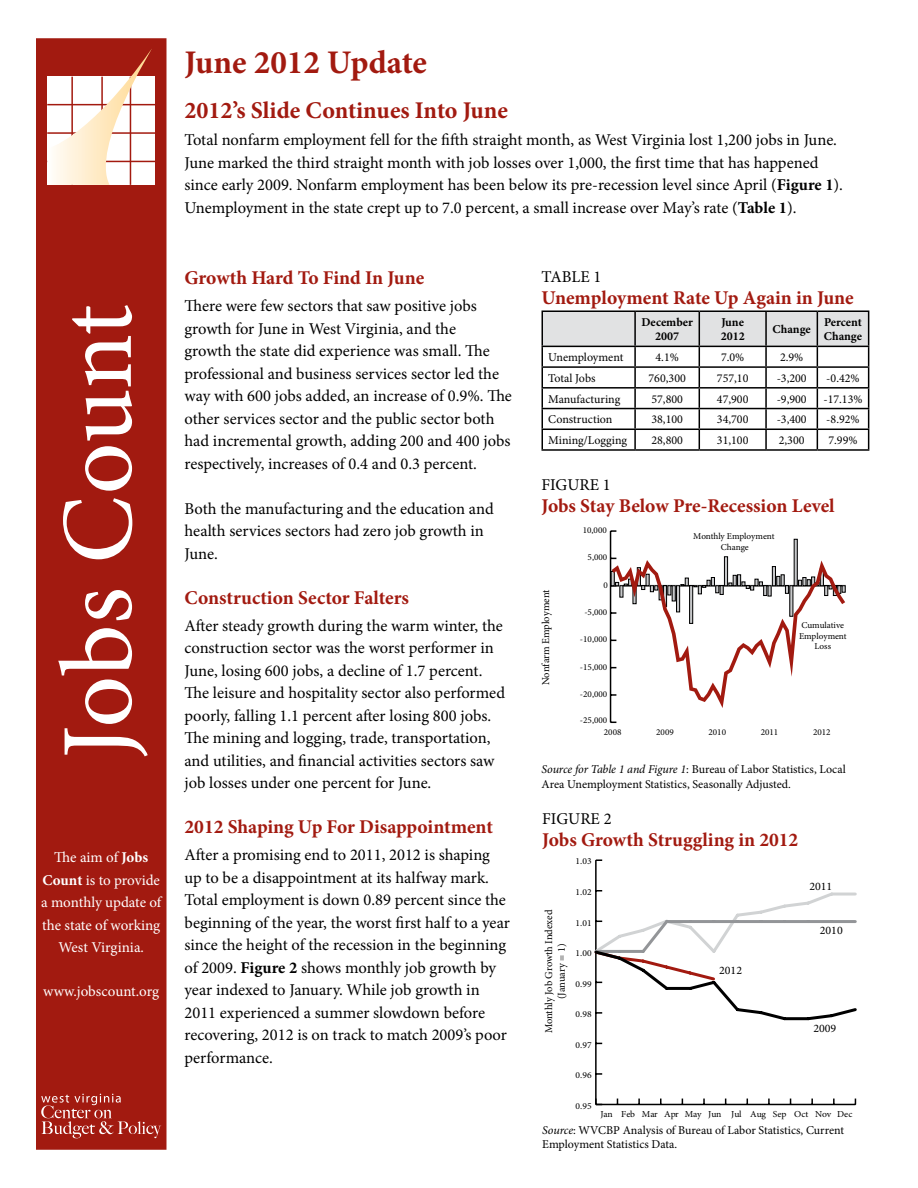
<style>
.page{position:relative;width:918px;height:1188px;background:#fff}
.page>*{position:absolute;margin:0;border:0;box-sizing:border-box;transform-origin:0 0}
.t1{font:102px "Minion Pro";letter-spacing:-.005em;color:#fff}
.t2{font:700 33px "Minion Pro";color:#a21a10}
.t3{font:700 24px "Minion Pro";color:#a21a10}
.t4{font:700 19.5px "Minion Pro";letter-spacing:-.005em;color:#a21a10}
.t5{font:16.5px/22.5px "Minion Pro";color:#000}
.t6{font:15px/22.5px "Minion Pro";letter-spacing:-.005em;color:#fff;text-align:center}
.t7{font:12px/13.5px "Minion Pro";color:#000}
.t8{font:700 12px/14.4px "Minion Pro";color:#000}
.t9{font:11.55px "Minion Pro";color:#000;scale:1.04 1}
.t10{font:10.5px/12.6px "Minion Pro";letter-spacing:-.01em;color:#000;text-align:center}
.t11{font:9.15px "Minion Pro";color:#000;scale:1.04 1}
.t12{font:9px/10.8px "Minion Pro";color:#000;text-align:center}
.s1{font-weight:700}
.s2{font-style:italic}
</style>
<div class="page">
<div style="left:36px;top:38px;width:130px;height:1112px;background:#a21a10"></div>
<svg style="left:41px;top:1094px;width:120px;height:44px"></svg>
<svg style="left:47px;top:49px;width:106px;height:136px"></svg>
<hr style="left:542px;top:310px;width:93px;height:2px;background:#000">
<hr style="left:635px;top:310px;width:64px;height:2px;background:#000">
<hr style="left:699px;top:310px;width:67px;height:2px;background:#000">
<hr style="left:766px;top:310px;width:51px;height:2px;background:#000">
<hr style="left:817px;top:310px;width:52px;height:2px;background:#000">
<svg style="left:542px;top:311px;width:327px;height:138px"></svg>
<hr style="left:542px;top:449px;width:93px;height:2px;background:#000">
<hr style="left:635px;top:449px;width:64px;height:2px;background:#000">
<hr style="left:699px;top:449px;width:67px;height:2px;background:#000">
<hr style="left:766px;top:449px;width:51px;height:2px;background:#000">
<hr style="left:817px;top:449px;width:52px;height:2px;background:#000">
<hr style="left:610px;top:531px;width:1px;height:191px;background:#000">
<div style="left:724px;top:556px;width:4px;height:30px;border:1px solid #000"></div>
<div style="left:794px;top:539px;width:4px;height:47px;border:1px solid #000"></div>
<svg style="left:611px;top:558px;width:235px;height:150px"></svg>
<hr style="left:596px;top:1104px;width:259px;height:1px;background:#000">
<hr style="left:595px;top:860px;width:2px;height:244px;background:#000">
<svg style="left:594px;top:890px;width:263px;height:132px"></svg>
<h1 class="t1" style="left:30px;top:759px;width:456px;rotate:-90deg">Jobs Count</h1>
<p class="t6" style="left:41px;top:846px;width:122px">The aim of <span class="s1">Jobs<br>Count</span> is to provide a monthly update of the state of working<br>West Virginia.</p>
<p class="t6" style="left:43px;top:980px;width:117px">www.jobscount.org</p>
<h2 class="t2" style="left:184px;top:39px;width:244px">June 2012 Update</h2>
<h3 class="t3" style="left:184px;top:94px;width:325px">2012’s Slide Continues Into June</h3>
<p class="t5" style="left:184px;top:129px;width:660px">Total nonfarm employment fell for the fifth straight month, as West Virginia lost 1,200 jobs in June.<br>June marked the third straight month with job losses over 1,000, the first time that has happened since early 2009. Nonfarm employment has been below its pre-recession level since April (<span class="s1">Figure 1</span>).<br>Unemployment in the state crept up to 7.0 percent, a small increase over May’s rate (<span class="s1">Table 1</span>).</p>
<p class="t4" style="left:184px;top:264px;width:241px">Growth Hard To Find In June</p>
<p class="t5" style="left:184px;top:295px;width:329px">There were few sectors that saw positive jobs growth for June in West Virginia, and the<br>growth the state did experience was small. The professional and business services sector led the way with 600 jobs added, an increase of 0.9%. The other services sector and the public sector both had incremental growth, adding 200 and 400 jobs respectively, increases of 0.4 and 0.3 percent.</p>
<p class="t5" style="left:184px;top:497px;width:311px">Both the manufacturing and the education and health services sectors had zero job growth in<br>June.</p>
<p class="t4" style="left:184px;top:584px;width:226px">Construction Sector Falters</p>
<p class="t5" style="left:184px;top:614px;width:322px">After steady growth during the warm winter, the construction sector was the worst performer in June, losing 600 jobs, a decline of 1.7 percent.<br>The leisure and hospitality sector also performed poorly, falling 1.1 percent after losing 800 jobs.<br>The mining and logging, trade, transportation, and utilities, and financial activities sectors saw job losses under one percent for June.</p>
<p class="t4" style="left:184px;top:813px;width:310px">2012 Shaping Up For Disappointment</p>
<p class="t5" style="left:184px;top:844px;width:327px">After a promising end to 2011, 2012 is shaping up to be a disappointment at its halfway mark.<br>Total employment is down 0.89 percent since the beginning of the year, the worst first half to a year since the height of the recession in the beginning of 2009. <span class="s1">Figure 2</span> shows monthly job growth by year indexed to January. While job growth in 2011 experienced a summer slowdown before recovering, 2012 is on track to match 2009’s poor performance.</p>
<p class="t5" style="left:542px;top:266px;width:61px">TABLE 1</p>
<p class="t4" style="left:542px;top:285px;width:314px">Unemployment Rate Up Again in June</p>
<p class="t8" style="left:641px;top:315px;width:53px;text-align:center">December<br>2007</p>
<p class="t8" style="left:721px;top:315px;width:25px">June<br>2012</p>
<p class="t8" style="left:773px;top:322px;width:40px">Change</p>
<p class="t8" style="left:824px;top:315px;width:40px">Percent<br>Change</p>
<p class="t7" style="left:548px;top:351px;width:77px">Unemployment</p>
<p class="t7" style="left:656px;top:351px;width:25px">4.1%</p>
<p class="t7" style="left:721px;top:351px;width:25px">7.0%</p>
<p class="t7" style="left:780px;top:351px;width:25px">2.9%</p>
<p class="t7" style="left:548px;top:371px;width:49px">Total Jobs</p>
<p class="t7" style="left:649px;top:371px;width:39px">760,300</p>
<p class="t7" style="left:717px;top:371px;width:33px">757,10</p>
<p class="t7" style="left:777px;top:371px;width:32px">-3,200</p>
<p class="t7" style="left:826px;top:371px;width:35px">-0.42%</p>
<p class="t7" style="left:548px;top:392px;width:74px">Manufacturing</p>
<p class="t7" style="left:651px;top:392px;width:33px">57,800</p>
<p class="t7" style="left:717px;top:392px;width:33px">47,900</p>
<p class="t7" style="left:777px;top:392px;width:32px">-9,900</p>
<p class="t7" style="left:823px;top:392px;width:41px">-17.13%</p>
<p class="t7" style="left:548px;top:413px;width:66px">Construction</p>
<p class="t7" style="left:651px;top:413px;width:33px">38,100</p>
<p class="t7" style="left:717px;top:413px;width:33px">34,700</p>
<p class="t7" style="left:777px;top:413px;width:32px">-3,400</p>
<p class="t7" style="left:826px;top:413px;width:35px">-8.92%</p>
<p class="t7" style="left:548px;top:433px;width:81px">Mining/Logging</p>
<p class="t7" style="left:651px;top:433px;width:33px">28,800</p>
<p class="t7" style="left:717px;top:433px;width:33px">31,100</p>
<p class="t7" style="left:779px;top:433px;width:27px">2,300</p>
<p class="t7" style="left:828px;top:433px;width:31px">7.99%</p>
<p class="t5" style="left:542px;top:474px;width:71px">FIGURE 1</p>
<p class="t4" style="left:542px;top:493px;width:295px">Jobs Stay Below Pre-Recession Level</p>
<p class="t10" style="left:540px;top:685px;width:97px;rotate:-90deg">Nonfarm Employment</p>
<p class="t12" style="left:583px;top:525px;width:26px">10,000</p>
<p class="t12" style="left:588px;top:552px;width:21px">5,000</p>
<p class="t12" style="left:603px;top:580px;width:6px">0</p>
<p class="t12" style="left:584px;top:607px;width:24px">-5,000</p>
<p class="t12" style="left:580px;top:634px;width:29px">-10,000</p>
<p class="t12" style="left:580px;top:661px;width:29px">-15,000</p>
<p class="t12" style="left:580px;top:689px;width:29px">-20,000</p>
<p class="t12" style="left:580px;top:715px;width:29px">-25,000</p>
<p class="t12" style="left:693px;top:531px;width:83px">Monthly Employment<br>Change</p>
<p class="t12" style="left:799px;top:620px;width:49px">Cumulative<br>Employment<br>Loss</p>
<p class="t12" style="left:604px;top:727px;width:19px">2008</p>
<p class="t12" style="left:656px;top:727px;width:19px">2009</p>
<p class="t12" style="left:708px;top:727px;width:19px">2010</p>
<p class="t12" style="left:761px;top:727px;width:19px">2011</p>
<p class="t12" style="left:813px;top:727px;width:19px">2012</p>
<p class="t7" style="left:542px;top:762px;width:306px;line-height:15px"><span class="s2">Source for Table 1 and Figure 1</span>: Bureau of Labor Statistics, Local<br>Area Unemployment Statistics, Seasonally Adjusted.</p>
<p class="t5" style="left:542px;top:807px;width:71px">FIGURE 2</p>
<p class="t4" style="left:542px;top:826px;width:258px">Jobs Growth Struggling in 2012</p>
<p class="t11" style="left:576px;top:855px;width:17px">1.03</p>
<p class="t10" style="left:543px;top:1033px;width:125px;rotate:-90deg">Monthly Job Growth Indexed (January = 1)</p>
<p class="t11" style="left:576px;top:886px;width:17px">1.02</p>
<p class="t11" style="left:576px;top:917px;width:17px">1.01</p>
<p class="t11" style="left:576px;top:947px;width:17px">1.00</p>
<p class="t11" style="left:576px;top:978px;width:17px">0.99</p>
<p class="t11" style="left:576px;top:1008px;width:17px">0.98</p>
<p class="t11" style="left:576px;top:1039px;width:17px">0.97</p>
<p class="t11" style="left:576px;top:1069px;width:17px">0.96</p>
<p class="t9" style="left:719px;top:962px;width:24px">2012</p>
<p class="t9" style="left:809px;top:879px;width:24px">2011</p>
<p class="t9" style="left:820px;top:923px;width:24px">2010</p>
<p class="t9" style="left:813px;top:1020px;width:24px">2009</p>
<p class="t11" style="left:576px;top:1100px;width:17px">0.95</p>
<p class="t11" style="left:600px;top:1108px;width:244px">Jan Feb Mar Apr May Jun Jul Aug Sep Oct Nov Dec</p>
<p class="t7" style="left:542px;top:1124px;width:303px"><span class="s2">Source</span>: WVCBP Analysis of Bureau of Labor Statistics, Current<br>Employment Statistics Data.</p>
</div>
